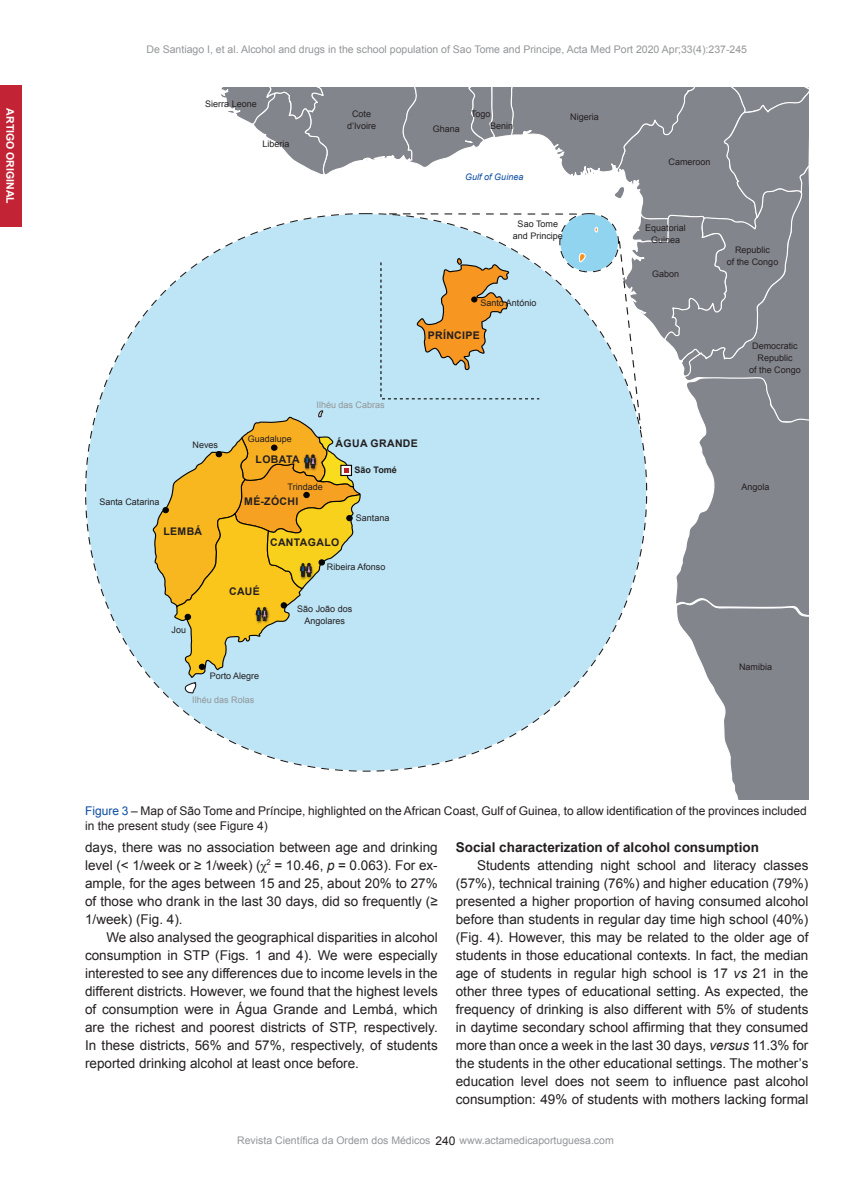
<style>
.page{position:relative;width:851px;height:1191px;background:#fff}
.page>*{position:absolute;margin:0;border:0;box-sizing:border-box;transform-origin:0 0}
.t1{font:13.5px/18px "Arial";color:#231f20;text-align:justify}
.t2{font:700 13.5px "Arial";color:#231f20}
.t3{font:12px/15px "Arial";color:#231f20}
.t4{font:10.5px "Arial";color:#939598}
.t5{font:700 10.5px "Arial";letter-spacing:.035em;color:#231f20}
.t6{font:700 10.5px "Arial";color:#fff}
.t7{font:9px/12px "Arial";color:#231f20;text-align:center}
.t8{font:9px "Arial";color:#939598}
.t9{font:italic 9px "Arial";color:#0d4da1}
.t10{font:700 9px "Arial";color:#231f20}
.s1{color:#0d4da1}
.s2{font-family:"Times New Roman"}
.s3{font-style:italic}
</style>
<div class="page">
<div style="left:0;top:85px;width:22px;height:142px;background:#c22436"></div>
<svg style="left:86px;top:304px;width:66px;height:375px;fill:#bde5f6"></svg>
<svg style="left:152px;top:87px;width:656px;height:713px"></svg>
<p class="t6" style="left:18px;top:108px;width:97px;rotate:90deg">ARTIGO ORIGINAL</p>
<p class="t4" style="left:146px;top:42px;width:602px">De Santiago I, et al. Alcohol and drugs in the school population of Sao Tome and Principe, Acta Med Port 2020 Apr;33(4):237-245</p>
<p class="t7" style="left:205px;top:97px;width:53px">Sierra Leone</p>
<p class="t7" style="left:262px;top:138px;width:29px">Liberia</p>
<p class="t7" style="left:347px;top:108px;width:31px">Cote d’Ivoire</p>
<p class="t7" style="left:433px;top:123px;width:29px">Ghana</p>
<p class="t7" style="left:490px;top:108px;width:25px;text-align:left;text-indent:-19px">Togo<br>Benin</p>
<p class="t7" style="left:570px;top:111px;width:30px">Nigeria</p>
<p class="t9" style="left:465px;top:171px;width:60px">Gulf of Guinea</p>
<p class="t7" style="left:513px;top:218px;width:52px">Sao Tome and Principe</p>
<p class="t7" style="left:480px;top:297px;width:58px">Santo António</p>
<p class="t5" style="left:428px;top:328px;width:54px">PRÍNCIPE</p>
<p class="t7" style="left:99px;top:495px;width:62px">Santa Catarina</p>
<p class="t7" style="left:192px;top:438px;width:27px">Neves</p>
<p class="t5" style="left:163px;top:524px;width:40px">LEMBÁ</p>
<p class="t7" style="left:172px;top:623px;width:16px">Jou</p>
<p class="t7" style="left:248px;top:432px;width:46px">Guadalupe</p>
<p class="t5" style="left:255px;top:452px;width:46px">LOBATA</p>
<p class="t8" style="left:316px;top:398px;width:70px">Ilhéu das Cabras</p>
<p class="t5" style="left:336px;top:436px;width:84px">ÁGUA GRANDE</p>
<p class="t10" style="left:354px;top:464px;width:44px">São Tomé</p>
<p class="t7" style="left:287px;top:480px;width:37px">Trindade</p>
<p class="t5" style="left:244px;top:494px;width:56px">MÉ-ZÓCHI</p>
<p class="t5" style="left:270px;top:534px;width:71px">CANTAGALO</p>
<p class="t7" style="left:356px;top:512px;width:35px">Santana</p>
<p class="t5" style="left:229px;top:584px;width:32px">CAUÉ</p>
<p class="t7" style="left:327px;top:560px;width:60px">Ribeira Afonso</p>
<p class="t7" style="left:297px;top:602px;width:57px">São João dos<br>Angolares</p>
<p class="t7" style="left:210px;top:670px;width:51px">Porto Alegre</p>
<p class="t8" style="left:192px;top:693px;width:64px">Ilhéu das Rolas</p>
<p class="t7" style="left:668px;top:156px;width:44px">Cameroon</p>
<p class="t7" style="left:645px;top:222px;width:42px">Equatorial<br>Guinea</p>
<p class="t7" style="left:652px;top:267px;width:29px">Gabon</p>
<p class="t7" style="left:727px;top:243px;width:53px">Republic<br>of the Congo</p>
<p class="t7" style="left:749px;top:340px;width:53px">Democratic<br>Republic<br>of the Congo</p>
<p class="t7" style="left:741px;top:480px;width:30px">Angola</p>
<p class="t7" style="left:739px;top:661px;width:35px">Namibia</p>
<p class="t3" style="left:85px;top:803px;width:723px"><span class="s1">Figure 3</span> – Map of São Tome and Príncipe, highlighted on the African Coast, Gulf of Guinea, to allow identification of the provinces included in the present study (see Figure 4)</p>
<p class="t1" style="left:85px;top:838px;width:354px">days, there was no association between age and drinking level (&lt; 1/week or ≥ 1/week) (<span class="s2">χ</span><sup>2</sup> = 10.46, <span class="s3">p</span> = 0.063). For ex&shy;ample, for the ages between 15 and 25, about 20% to 27% of those who drank in the last 30 days, did so frequently (≥ 1/week) (Fig. 4).</p>
<p class="t1" style="left:85px;top:928px;width:354px;text-indent:21px">We also analysed the geographical disparities in alcohol consumption in STP (Figs. 1 and 4). We were especially interested to see any differences due to income levels in the different districts. However, we found that the highest levels of consumption were in Água Grande and Lembá, which are the richest and poorest districts of STP, respectively.<br>In these districts, 56% and 57%, respectively, of students reported drinking alcohol at least once before.</p>
<p class="t2" style="left:456px;top:837px;width:305px">Social characterization of alcohol consumption</p>
<p class="t1" style="left:456px;top:856px;width:354px;text-indent:21px">Students attending night school and literacy classes (57%), technical training (76%) and higher education (79%) presented a higher proportion of having consumed alcohol before than students in regular day time high school (40%) (Fig. 4). However, this may be related to the older age of students in those educational contexts. In fact, the median age of students in regular high school is 17 <span class="s3">vs</span> 21 in the other three types of educational setting. As expected, the frequency of drinking is also different with 5% of students in daytime secondary school affirming that they consumed more than once a week in the last 30 days, <span class="s3">versus</span> 11.3% for the students in the other educational settings. The mother’s education level does not seem to influence past alcohol consumption: 49% of students with mothers lacking formal</p>
<p class="t3" style="left:435px;top:1132px;width:22px">240</p>
<p class="t4" style="left:237px;top:1133px;width:195px">Revista Científica da Ordem dos Médicos</p>
<p class="t4" style="left:459px;top:1133px;width:156px">www.actamedicaportuguesa.com</p>
</div>
